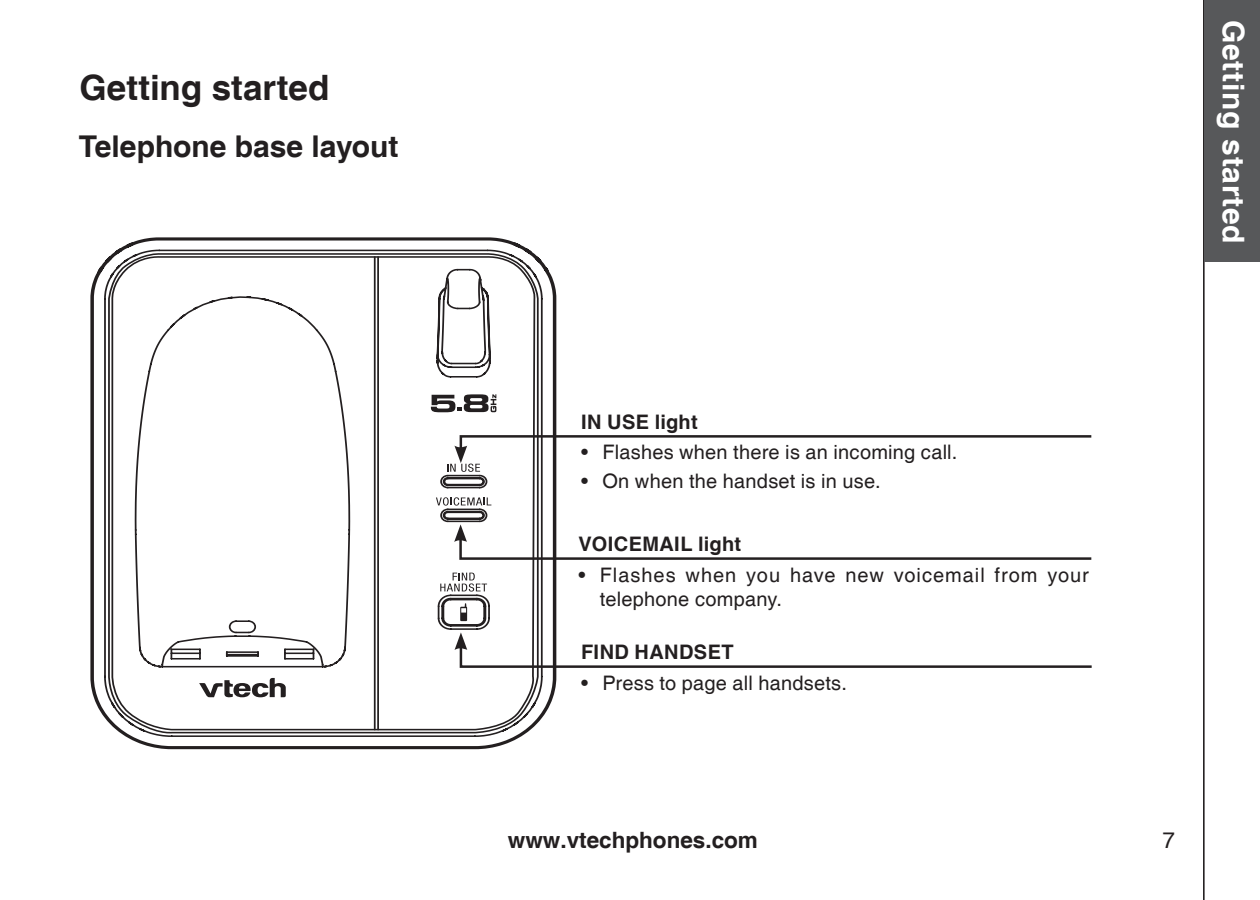
<style>
.page{position:relative;width:1260px;height:900px;background:#fff}
.page>*{position:absolute;margin:0;border:0;box-sizing:border-box;transform-origin:0 0}
.t1{font:700 35px "Helvetica";color:#231f20}
.t2{font:700 30px "Helvetica";color:#231f20}
.t3{font:700 30px "Helvetica";letter-spacing:.025em;color:#fff}
.t4{font:700 22.5px "Helvetica";color:#231f20}
.t5{font:20px/29.5px "Helvetica";letter-spacing:.015em;color:#231f20}
.t6{font:20px/24px "Helvetica";letter-spacing:.045em;color:#231f20}
.t7{font:700 20px "Helvetica";letter-spacing:.02em;color:#231f20}
</style>
<div class="page">
<hr style="left:1203px;top:0;width:1px;height:900px;background:#231f20">
<div style="left:1204px;top:0;width:56px;height:262px;background:#57585a"></div>
<svg style="left:90px;top:237px;width:466px;height:512px"></svg>
<svg style="left:447px;top:434px;width:645px;height:38px"></svg>
<svg style="left:454px;top:524px;width:638px;height:37px"></svg>
<svg style="left:455px;top:632px;width:637px;height:37px"></svg>
<h1 class="t1" style="left:79px;top:66px;width:252px">Getting started</h1>
<h2 class="t2" style="left:79px;top:128px;width:321px">Telephone base layout</h2>
<p class="t7" style="left:581px;top:410px;width:118px">IN USE light</p>
<p class="t5" style="left:602px;top:438px;width:357px">Flashes when there is an incoming call.<br>On when the handset is in use.</p>
<p class="t5" style="left:581px;top:438px;width:9px">• •</p>
<p class="t7" style="left:579px;top:531px;width:164px">VOICEMAIL light</p>
<p class="t6" style="left:600px;top:564px;width:490px">Flashes when you have new voicemail from your telephone company.</p>
<p class="t5" style="left:579px;top:561px;width:9px">•</p>
<p class="t7" style="left:581px;top:640px;width:154px">FIND HANDSET</p>
<p class="t5" style="left:581px;top:669px;width:267px">• Press to page all handsets.</p>
<p class="t4" style="left:508px;top:827px;width:252px">www.vtechphones.com</p>
<h2 class="t3" style="left:1252px;top:20px;width:225px;rotate:90deg">Getting started</h2>
</div>
